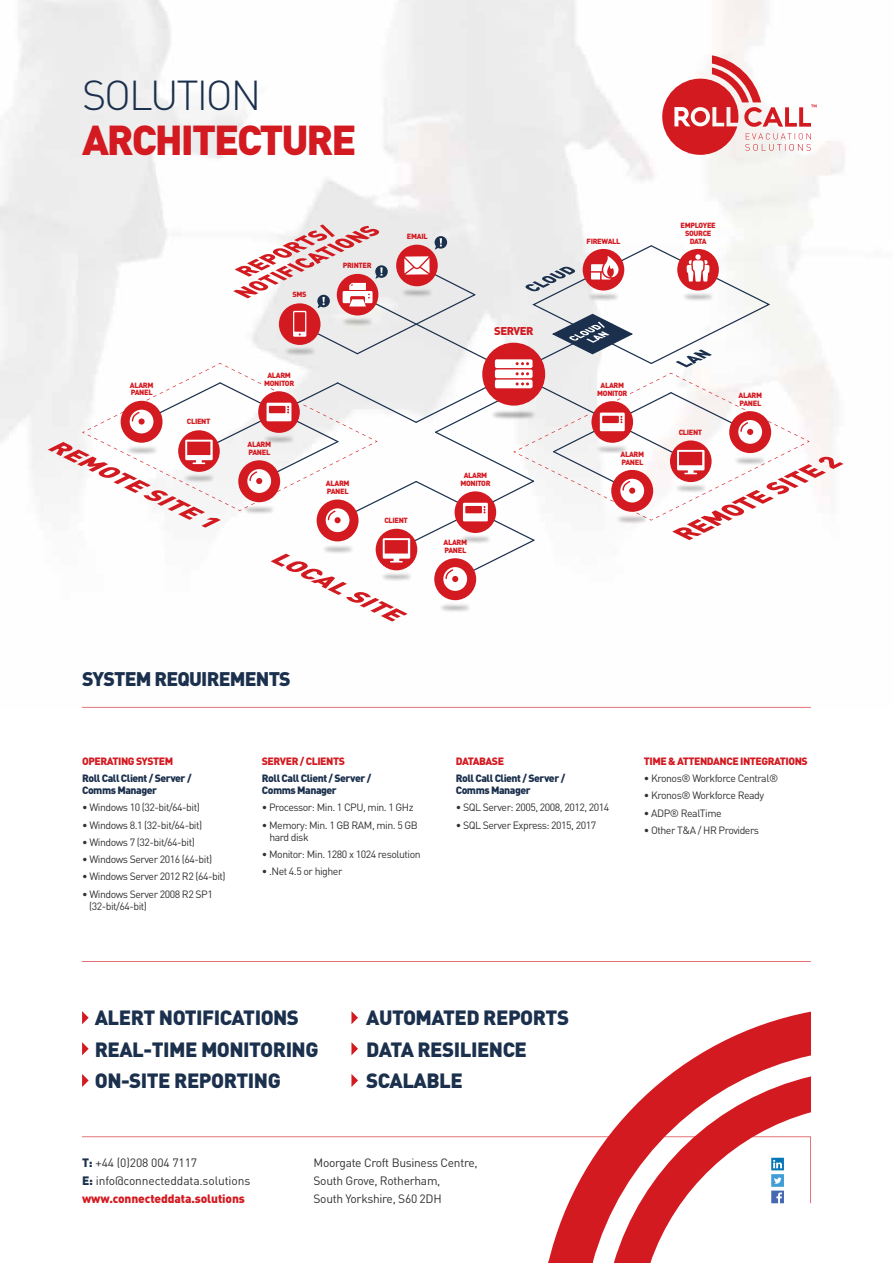
<style>
.page{position:relative;width:893px;height:1263px;background:#fff}
.page>*{position:absolute;margin:0;border:0;box-sizing:border-box;transform-origin:0 0}
.t1{font:900 41.25px "DIN Pro";letter-spacing:-.05em;color:#d31a21}
.t2{font:300 41.25px "DIN Pro";letter-spacing:-.05em;color:#1b304d}
.t3{font:900 20.4px/31.5px "DIN Pro";letter-spacing:-.025em;color:#1b304d}
.t4{font:900 19.5px "DIN Pro";letter-spacing:-.04em;color:#1b304d}
.t5{font:12px/18px "DIN Pro";letter-spacing:-.025em;color:#333132}
.t6{font:900 11.25px "DIN Pro";letter-spacing:-.045em;color:#d31a21}
.t7{font:10.5px/12px "DIN Pro";letter-spacing:-.045em;color:#333132}
.t8{font:900 10.5px/12px "DIN Pro";letter-spacing:-.045em;color:#1b304d}
.t9{font:900 10.5px "DIN Pro";letter-spacing:-.045em;color:#d31a21}
.t10{font:900 7.5px/7.8px "DIN Pro";letter-spacing:-.045em;color:#d31a21}
.s1{font-weight:900;color:#1b304d}
.s2{font-weight:900;color:#d31a21}
</style>
<div class="page">
<svg style="left:82px;top:707px;width:729px;height:1px"></svg>
<svg style="left:82px;top:961px;width:729px;height:1px"></svg>
<svg style="left:662px;top:55px;width:155px;height:100px"></svg>
<svg style="left:48px;top:224px;width:795px;height:397px"></svg>
<svg style="left:550px;top:1012px;width:261px;height:242px"></svg>
<svg style="left:82px;top:1136px;width:529px;height:67px"></svg>
<svg style="left:82px;top:1011px;width:7px;height:13px"></svg>
<svg style="left:82px;top:1042px;width:7px;height:13px"></svg>
<svg style="left:82px;top:1074px;width:7px;height:13px"></svg>
<svg style="left:351px;top:1011px;width:7px;height:13px"></svg>
<svg style="left:351px;top:1042px;width:7px;height:13px"></svg>
<svg style="left:351px;top:1074px;width:7px;height:13px"></svg>
<svg style="left:548px;top:1254px;width:47px;height:9px"></svg>
<svg style="left:611px;top:1076px;width:200px;height:187px"></svg>
<h1 class="t2" style="left:82px;top:67px;width:181px">SOLUTION</h1>
<h1 class="t1" style="left:82px;top:112px;width:276px">ARCHITECTURE</h1>
<p class="t10" style="left:130px;top:381px;width:25px">ALARM<br>PANEL</p>
<p class="t10" style="left:187px;top:417px;width:25px">CLIENT</p>
<p class="t10" style="left:292px;top:291px;width:16px">SMS</p>
<p class="t10" style="left:264px;top:371px;width:32px;text-align:center">ALARM<br>MONITOR</p>
<p class="t10" style="left:343px;top:261px;width:30px">PRINTER</p>
<p class="t10" style="left:407px;top:232px;width:22px">EMAIL</p>
<p class="t6" style="left:494px;top:323px;width:41px">SERVER</p>
<p class="t10" style="left:248px;top:440px;width:25px">ALARM<br>PANEL</p>
<p class="t10" style="left:326px;top:479px;width:25px">ALARM<br>PANEL</p>
<p class="t10" style="left:384px;top:516px;width:25px">CLIENT</p>
<p class="t10" style="left:460px;top:471px;width:32px;text-align:center">ALARM<br>MONITOR</p>
<p class="t10" style="left:444px;top:538px;width:25px">ALARM<br>PANEL</p>
<p class="t10" style="left:681px;top:221px;width:37px;text-align:center">EMPLOYEE<br>SOURCE</p>
<p class="t10" style="left:587px;top:237px;width:35px">FIREWALL</p>
<p class="t10" style="left:690px;top:237px;width:18px">DATA</p>
<p class="t10" style="left:597px;top:381px;width:32px;text-align:center">ALARM<br>MONITOR</p>
<p class="t10" style="left:620px;top:450px;width:25px">ALARM<br>PANEL</p>
<p class="t10" style="left:679px;top:428px;width:25px">CLIENT</p>
<p class="t10" style="left:738px;top:391px;width:25px">ALARM<br>PANEL</p>
<h3 class="t4" style="left:82px;top:665px;width:210px">SYSTEM REQUIREMENTS</h3>
<p class="t9" style="left:82px;top:754px;width:93px">OPERATING SYSTEM</p>
<p class="t8" style="left:82px;top:772px;width:111px">Roll Call Client / Server /<br>Comms Manager</p>
<p class="t7" style="left:82px;top:801px;width:119px">• Windows 10 (32-bit/64-bit)</p>
<p class="t7" style="left:82px;top:818px;width:122px">• Windows 8.1 (32-bit/64-bit)</p>
<p class="t7" style="left:82px;top:836px;width:114px">• Windows 7 (32-bit/64-bit)</p>
<p class="t7" style="left:82px;top:853px;width:132px">• Windows Server 2016 (64-bit)</p>
<p class="t7" style="left:82px;top:870px;width:145px">• Windows Server 2012 R2 (64-bit)</p>
<p class="t7" style="left:89px;top:887px;width:125px;text-indent:-7px">• Windows Server 2008 R2 SP1 (32-bit/64-bit)</p>
<p class="t9" style="left:262px;top:754px;width:84px">SERVER / CLIENTS</p>
<p class="t8" style="left:262px;top:772px;width:111px">Roll Call Client / Server /<br>Comms Manager</p>
<p class="t7" style="left:262px;top:801px;width:153px">• Processor: Min. 1 CPU, min. 1 GHz</p>
<p class="t7" style="left:269px;top:818px;width:150px;text-indent:-8px">• Memory: Min. 1 GB RAM, min. 5 GB hard disk</p>
<p class="t7" style="left:262px;top:848px;width:160px">• Monitor: Min. 1280 x 1024 resolution</p>
<p class="t7" style="left:262px;top:865px;width:82px">• .Net 4.5 or higher</p>
<p class="t9" style="left:456px;top:754px;width:50px">DATABASE</p>
<p class="t8" style="left:456px;top:772px;width:111px">Roll Call Client / Server /<br>Comms Manager</p>
<p class="t7" style="left:456px;top:801px;width:155px">• SQL Server: 2005, 2008, 2012, 2014</p>
<p class="t7" style="left:456px;top:818px;width:142px">• SQL Server Express: 2015, 2017</p>
<p class="t9" style="left:644px;top:754px;width:165px">TIME &amp; ATTENDANCE INTEGRATIONS</p>
<p class="t7" style="left:644px;top:772px;width:136px">• Kronos® Workforce Central®</p>
<p class="t7" style="left:644px;top:789px;width:122px">• Kronos® Workforce Ready</p>
<p class="t7" style="left:644px;top:806px;width:79px">• ADP® RealTime</p>
<p class="t7" style="left:644px;top:824px;width:117px">• Other T&amp;A / HR Providers</p>
<h2 class="t3" style="left:95px;top:1001px;width:225px">ALERT NOTIFICATIONS<br>REAL-TIME MONITORING<br>ON-SITE REPORTING</h2>
<h2 class="t3" style="left:366px;top:1001px;width:204px">AUTOMATED REPORTS<br>DATA RESILIENCE<br>SCALABLE</h2>
<p class="t5" style="left:82px;top:1153px;width:170px"><span class="s1">T:</span> +44 (0)208 004 7117<br><span class="s1">E:</span> info@connecteddata.solutions <span class="s2">www.connecteddata.solutions</span></p>
<p class="t5" style="left:314px;top:1153px;width:166px">Moorgate Croft Business Centre,<br>South Grove, Rotherham,<br>South Yorkshire, S60 2DH</p>
</div>
